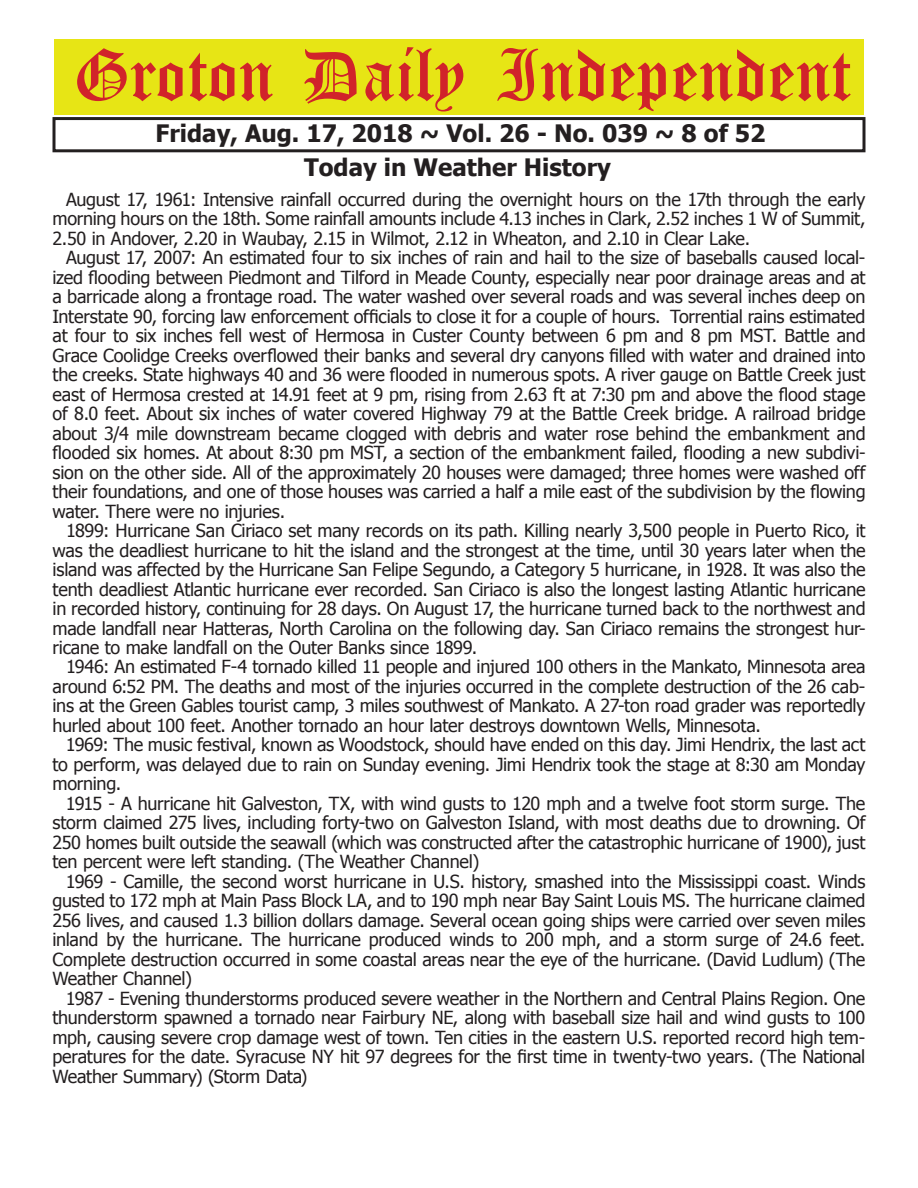
<style>
.page{position:relative;width:918px;height:1188px;background:#fff}
.page>*{position:absolute;margin:0;border:0;box-sizing:border-box;transform-origin:0 0}
.t1{font:54px "Old English Five";color:#d1232a}
.t2{font:700 24px "Tahoma";color:#231f20}
.t3{font:18px/19.5px "Tahoma";letter-spacing:-.015em;color:#231f20;text-align:justify}
</style>
<div class="page">
<div style="left:52px;top:117px;width:814px;height:35px;border:3px solid #231f20"></div>
<div style="left:54px;top:40px;width:810px;height:75px;background:#e7e515"></div>
<h1 class="t1" style="left:73px;top:50px;width:779px">Groton Daily Independent</h1>
<h2 class="t2" style="left:156px;top:116px;width:611px">Friday, Aug. 17, 2018 ~ Vol. 26 - No. 039 ~ 8 of 52</h2>
<h2 class="t2" style="left:304px;top:151px;width:308px">Today in Weather History</h2>
<p class="t3" style="left:52px;top:189px;width:815px;text-indent:14px">August 17, 1961: Intensive rainfall occurred during the overnight hours on the 17th through the early morning hours on the 18th. Some rainfall amounts include 4.13 inches in Clark, 2.52 inches 1 W of Summit, 2.50 in Andover, 2.20 in Waubay, 2.15 in Wilmot, 2.12 in Wheaton, and 2.10 in Clear Lake.</p>
<p class="t3" style="left:52px;top:247px;width:815px;text-indent:14px">August 17, 2007: An estimated four to six inches of rain and hail to the size of baseballs caused local&shy;ized flooding between Piedmont and Tilford in Meade County, especially near poor drainage areas and at a barricade along a frontage road. The water washed over several roads and was several inches deep on Interstate 90, forcing law enforcement officials to close it for a couple of hours. Torrential rains estimated at four to six inches fell west of Hermosa in Custer County between 6 pm and 8 pm MST. Battle and Grace Coolidge Creeks overflowed their banks and several dry canyons filled with water and drained into the creeks. State highways 40 and 36 were flooded in numerous spots. A river gauge on Battle Creek just east of Hermosa crested at 14.91 feet at 9 pm, rising from 2.63 ft at 7:30 pm and above the flood stage of 8.0 feet. About six inches of water covered Highway 79 at the Battle Creek bridge. A railroad bridge about 3/4 mile downstream became clogged with debris and water rose behind the embankment and flooded six homes. At about 8:30 pm MST, a section of the embankment failed, flooding a new subdivi&shy;sion on the other side. All of the approximately 20 houses were damaged; three homes were washed off their foundations, and one of those houses was carried a half a mile east of the subdivision by the flowing water. There were no injuries.</p>
<p class="t3" style="left:53px;top:520px;width:815px;text-indent:14px">1899: Hurricane San Ciriaco set many records on its path. Killing nearly 3,500 people in Puerto Rico, it was the deadliest hurricane to hit the island and the strongest at the time, until 30 years later when the island was affected by the Hurricane San Felipe Segundo, a Category 5 hurricane, in 1928. It was also the tenth deadliest Atlantic hurricane ever recorded. San Ciriaco is also the longest lasting Atlantic hurricane in recorded history, continuing for 28 days. On August 17, the hurricane turned back to the northwest and made landfall near Hatteras, North Carolina on the following day. San Ciriaco remains the strongest hur&shy;ricane to make landfall on the Outer Banks since 1899.</p>
<p class="t3" style="left:52px;top:656px;width:815px;text-indent:14px">1946: An estimated F-4 tornado killed 11 people and injured 100 others in the Mankato, Minnesota area around 6:52 PM. The deaths and most of the injuries occurred in the complete destruction of the 26 cab&shy;ins at the Green Gables tourist camp, 3 miles southwest of Mankato. A 27-ton road grader was reportedly hurled about 100 feet. Another tornado an hour later destroys downtown Wells, Minnesota.</p>
<p class="t3" style="left:52px;top:734px;width:815px;text-indent:14px">1969: The music festival, known as Woodstock, should have ended on this day. Jimi Hendrix, the last act to perform, was delayed due to rain on Sunday evening. Jimi Hendrix took the stage at 8:30 am Monday morning.</p>
<p class="t3" style="left:52px;top:793px;width:815px;text-indent:14px">1915 - A hurricane hit Galveston, TX, with wind gusts to 120 mph and a twelve foot storm surge. The storm claimed 275 lives, including forty-two on Galveston Island, with most deaths due to drowning. Of 250 homes built outside the seawall (which was constructed after the catastrophic hurricane of 1900), just ten percent were left standing. (The Weather Channel)</p>
<p class="t3" style="left:52px;top:871px;width:815px;text-indent:14px">1969 - Camille, the second worst hurricane in U.S. history, smashed into the Mississippi coast. Winds gusted to 172 mph at Main Pass Block LA, and to 190 mph near Bay Saint Louis MS. The hurricane claimed 256 lives, and caused 1.3 billion dollars damage. Several ocean going ships were carried over seven miles inland by the hurricane. The hurricane produced winds to 200 mph, and a storm surge of 24.6 feet.<br>Complete destruction occurred in some coastal areas near the eye of the hurricane. (David Ludlum) (The Weather Channel)</p>
<p class="t3" style="left:52px;top:988px;width:815px;text-indent:14px">1987 - Evening thunderstorms produced severe weather in the Northern and Central Plains Region. One thunderstorm spawned a tornado near Fairbury NE, along with baseball size hail and wind gusts to 100 mph, causing severe crop damage west of town. Ten cities in the eastern U.S. reported record high tem&shy;peratures for the date. Syracuse NY hit 97 degrees for the first time in twenty-two years. (The National Weather Summary) (Storm Data)</p>
</div>
